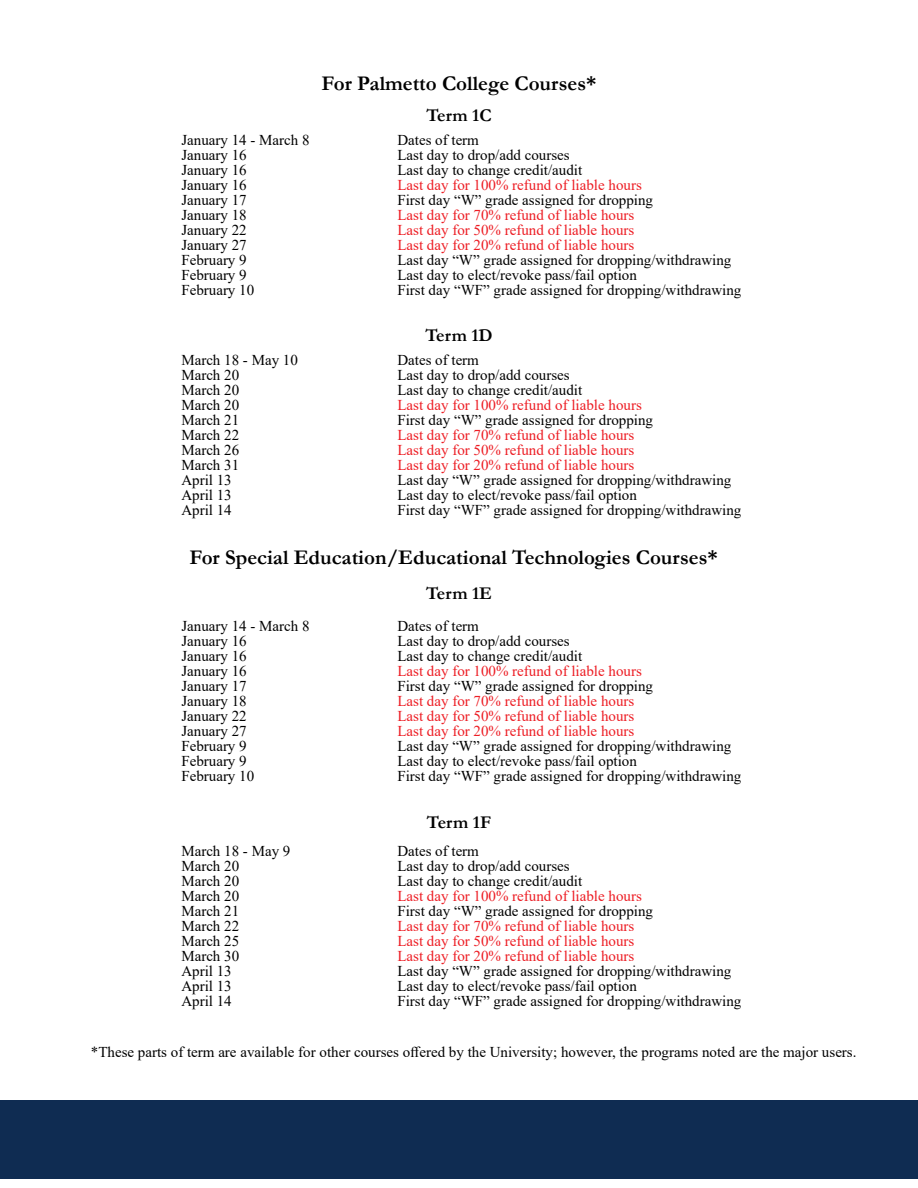
<style>
.page{position:relative;width:918px;height:1188px;background:#fff}
.page>*{position:absolute;margin:0;border:0;box-sizing:border-box;transform-origin:0 0}
.t1{font:700 21px "Garamond";color:#000}
.t2{font:700 18px "Garamond";color:#000}
.t3{font:15px "Times New Roman";color:#000}
.t4{font:15px "Times New Roman";color:#ed1d24}
</style>
<div class="page">
<div style="left:0;top:1101px;width:918px;height:77px;background:#0f2c52"></div>
<h1 class="t1" style="left:322px;top:70px;width:276px">For Palmetto College Courses*</h1>
<p class="t2" style="left:426px;top:103px;width:67px">Term 1C</p>
<p class="t3" style="left:181px;top:130px;width:130px">January 14 - March 8</p>
<p class="t3" style="left:397px;top:130px;width:83px">Dates of term</p>
<p class="t3" style="left:181px;top:145px;width:67px">January 16</p>
<p class="t3" style="left:397px;top:145px;width:174px">Last day to drop/add courses</p>
<p class="t3" style="left:181px;top:160px;width:67px">January 16</p>
<p class="t3" style="left:397px;top:160px;width:186px">Last day to change credit/audit</p>
<p class="t3" style="left:181px;top:175px;width:67px">January 16</p>
<p class="t4" style="left:397px;top:175px;width:246px">Last day for 100% refund of liable hours</p>
<p class="t3" style="left:181px;top:190px;width:67px">January 17</p>
<p class="t3" style="left:397px;top:190px;width:257px">First day “W” grade assigned for dropping</p>
<p class="t3" style="left:181px;top:205px;width:67px">January 18</p>
<p class="t4" style="left:397px;top:205px;width:239px">Last day for 70% refund of liable hours</p>
<p class="t3" style="left:181px;top:220px;width:67px">January 22</p>
<p class="t4" style="left:397px;top:220px;width:239px">Last day for 50% refund of liable hours</p>
<p class="t3" style="left:181px;top:235px;width:67px">January 27</p>
<p class="t4" style="left:397px;top:235px;width:239px">Last day for 20% refund of liable hours</p>
<p class="t3" style="left:181px;top:250px;width:67px">February 9</p>
<p class="t3" style="left:397px;top:250px;width:336px">Last day “W” grade assigned for dropping/withdrawing</p>
<p class="t3" style="left:181px;top:265px;width:67px">February 9</p>
<p class="t3" style="left:397px;top:265px;width:241px">Last day to elect/revoke pass/fail option</p>
<p class="t3" style="left:181px;top:280px;width:74px">February 10</p>
<p class="t3" style="left:397px;top:280px;width:346px">First day “WF” grade assigned for dropping/withdrawing</p>
<p class="t2" style="left:425px;top:323px;width:69px">Term 1D</p>
<p class="t3" style="left:181px;top:349px;width:118px">March 18 - May 10</p>
<p class="t3" style="left:397px;top:349px;width:83px">Dates of term</p>
<p class="t3" style="left:181px;top:364px;width:59px">March 20</p>
<p class="t3" style="left:397px;top:364px;width:174px">Last day to drop/add courses</p>
<p class="t3" style="left:181px;top:379px;width:59px">March 20</p>
<p class="t3" style="left:397px;top:379px;width:186px">Last day to change credit/audit</p>
<p class="t3" style="left:181px;top:394px;width:59px">March 20</p>
<p class="t4" style="left:397px;top:394px;width:246px">Last day for 100% refund of liable hours</p>
<p class="t3" style="left:181px;top:409px;width:59px">March 21</p>
<p class="t3" style="left:397px;top:409px;width:257px">First day “W” grade assigned for dropping</p>
<p class="t3" style="left:181px;top:424px;width:59px">March 22</p>
<p class="t4" style="left:397px;top:424px;width:239px">Last day for 70% refund of liable hours</p>
<p class="t3" style="left:181px;top:439px;width:59px">March 26</p>
<p class="t4" style="left:397px;top:439px;width:239px">Last day for 50% refund of liable hours</p>
<p class="t3" style="left:181px;top:454px;width:59px">March 31</p>
<p class="t4" style="left:397px;top:454px;width:239px">Last day for 20% refund of liable hours</p>
<p class="t3" style="left:181px;top:469px;width:52px">April 13</p>
<p class="t3" style="left:397px;top:469px;width:336px">Last day “W” grade assigned for dropping/withdrawing</p>
<p class="t3" style="left:181px;top:484px;width:52px">April 13</p>
<p class="t3" style="left:397px;top:484px;width:241px">Last day to elect/revoke pass/fail option</p>
<p class="t3" style="left:181px;top:499px;width:52px">April 14</p>
<p class="t3" style="left:397px;top:499px;width:346px">First day “WF” grade assigned for dropping/withdrawing</p>
<h1 class="t1" style="left:189px;top:543px;width:530px">For Special Education/Educational Technologies Courses*</h1>
<p class="t2" style="left:426px;top:581px;width:67px">Term 1E</p>
<p class="t3" style="left:181px;top:616px;width:130px">January 14 - March 8</p>
<p class="t3" style="left:397px;top:616px;width:83px">Dates of term</p>
<p class="t3" style="left:181px;top:631px;width:67px">January 16</p>
<p class="t3" style="left:397px;top:631px;width:174px">Last day to drop/add courses</p>
<p class="t3" style="left:181px;top:646px;width:67px">January 16</p>
<p class="t3" style="left:397px;top:646px;width:186px">Last day to change credit/audit</p>
<p class="t3" style="left:181px;top:661px;width:67px">January 16</p>
<p class="t4" style="left:397px;top:661px;width:246px">Last day for 100% refund of liable hours</p>
<p class="t3" style="left:181px;top:676px;width:67px">January 17</p>
<p class="t3" style="left:397px;top:676px;width:257px">First day “W” grade assigned for dropping</p>
<p class="t3" style="left:181px;top:691px;width:67px">January 18</p>
<p class="t4" style="left:397px;top:691px;width:239px">Last day for 70% refund of liable hours</p>
<p class="t3" style="left:181px;top:706px;width:67px">January 22</p>
<p class="t4" style="left:397px;top:706px;width:239px">Last day for 50% refund of liable hours</p>
<p class="t3" style="left:181px;top:721px;width:67px">January 27</p>
<p class="t4" style="left:397px;top:721px;width:239px">Last day for 20% refund of liable hours</p>
<p class="t3" style="left:181px;top:736px;width:67px">February 9</p>
<p class="t3" style="left:397px;top:736px;width:336px">Last day “W” grade assigned for dropping/withdrawing</p>
<p class="t3" style="left:181px;top:751px;width:67px">February 9</p>
<p class="t3" style="left:397px;top:751px;width:241px">Last day to elect/revoke pass/fail option</p>
<p class="t3" style="left:181px;top:766px;width:74px">February 10</p>
<p class="t3" style="left:397px;top:766px;width:346px">First day “WF” grade assigned for dropping/withdrawing</p>
<p class="t2" style="left:427px;top:810px;width:66px">Term 1F</p>
<p class="t3" style="left:181px;top:840px;width:111px">March 18 - May 9</p>
<p class="t3" style="left:397px;top:840px;width:83px">Dates of term</p>
<p class="t3" style="left:181px;top:855px;width:59px">March 20</p>
<p class="t3" style="left:397px;top:855px;width:174px">Last day to drop/add courses</p>
<p class="t3" style="left:181px;top:870px;width:59px">March 20</p>
<p class="t3" style="left:397px;top:870px;width:186px">Last day to change credit/audit</p>
<p class="t3" style="left:181px;top:885px;width:59px">March 20</p>
<p class="t4" style="left:397px;top:885px;width:246px">Last day for 100% refund of liable hours</p>
<p class="t3" style="left:181px;top:900px;width:59px">March 21</p>
<p class="t3" style="left:397px;top:900px;width:257px">First day “W” grade assigned for dropping</p>
<p class="t3" style="left:181px;top:915px;width:59px">March 22</p>
<p class="t4" style="left:397px;top:915px;width:239px">Last day for 70% refund of liable hours</p>
<p class="t3" style="left:181px;top:930px;width:59px">March 25</p>
<p class="t4" style="left:397px;top:930px;width:239px">Last day for 50% refund of liable hours</p>
<p class="t3" style="left:181px;top:945px;width:59px">March 30</p>
<p class="t4" style="left:397px;top:945px;width:239px">Last day for 20% refund of liable hours</p>
<p class="t3" style="left:181px;top:960px;width:52px">April 13</p>
<p class="t3" style="left:397px;top:960px;width:336px">Last day “W” grade assigned for dropping/withdrawing</p>
<p class="t3" style="left:181px;top:975px;width:52px">April 13</p>
<p class="t3" style="left:397px;top:975px;width:241px">Last day to elect/revoke pass/fail option</p>
<p class="t3" style="left:181px;top:990px;width:52px">April 14</p>
<p class="t3" style="left:397px;top:990px;width:346px">First day “WF” grade assigned for dropping/withdrawing</p>
<p class="t3" style="left:91px;top:1041px;width:767px">*These parts of term are available for other courses offered by the University; however, the programs noted are the major users.</p>
</div>
